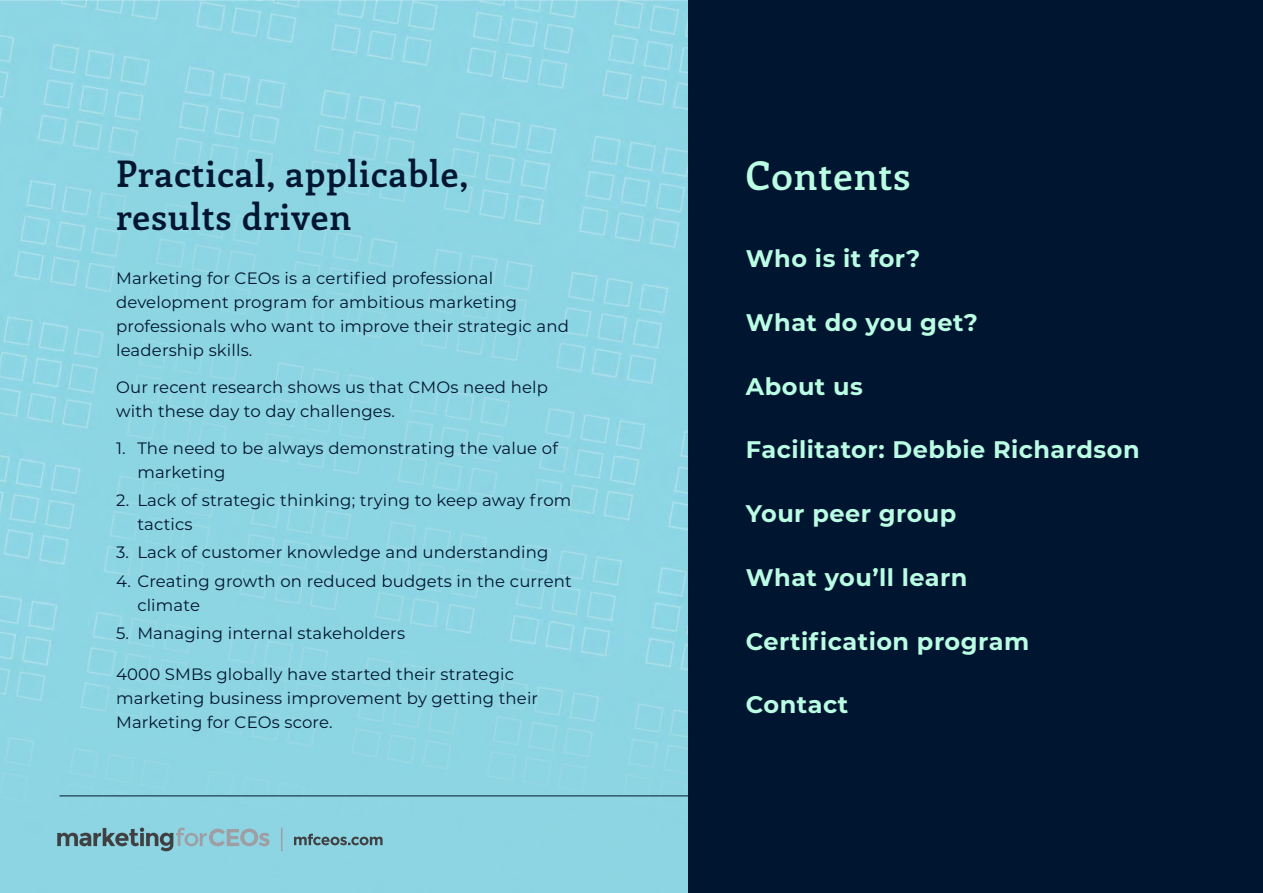
<style>
.page{position:relative;width:1263px;height:893px;background:#fff}
.page>*{position:absolute;margin:0;border:0;box-sizing:border-box;transform-origin:0 0}
.t1{font:600 39px "Enriqueta";letter-spacing:.03em;color:#bbfce4}
.t2{font:600 36px/43.2px "Enriqueta";letter-spacing:.03em;color:#001630}
.t3{font:700 24px "Montserrat";letter-spacing:.02em;color:#bbfce4}
.t4{font:16.5px/24px "Montserrat";letter-spacing:.01em;color:#001630}
</style>
<div class="page">
<div style="left:0;top:0;width:689px;height:893px;background:#8dd5e3"></div>
<hr style="left:60px;top:795px;width:1143px;height:1px;background:#001630">
<div style="left:62px;top:105px;width:562px;height:679px;background:#8ed5e3"></div>
<div style="left:689px;top:0;width:574px;height:893px;background:#001630"></div>
<svg style="left:294px;top:834px;width:89px;height:11px"></svg>
<svg style="left:57px;top:827px;width:213px;height:24px"></svg>
<svg style="left:281px;top:827px;width:1px;height:24px"></svg>
<h2 class="t2" style="left:116px;top:152px;width:354px">Practical, applicable, results driven</h2>
<p class="t4" style="left:116px;top:266px;width:454px">Marketing for CEOs is a certified professional development program for ambitious marketing professionals who want to improve their strategic and leadership skills.</p>
<p class="t4" style="left:116px;top:375px;width:433px">Our recent research shows us that CMOs need help with these day to day challenges.</p>
<p class="t4" style="left:137px;top:435px;width:422px;text-indent:-21px">1. The need to be always demonstrating the value of marketing</p>
<p class="t4" style="left:137px;top:488px;width:435px;text-indent:-21px">2. Lack of strategic thinking; trying to keep away from tactics</p>
<p class="t4" style="left:116px;top:540px;width:434px">3. Lack of customer knowledge and understanding</p>
<p class="t4" style="left:137px;top:568px;width:436px;text-indent:-21px">4. Creating growth on reduced budgets in the current climate</p>
<p class="t4" style="left:116px;top:620px;width:290px">5. Managing internal stakeholders</p>
<p class="t4" style="left:116px;top:661px;width:424px">4000 SMBs globally have started their strategic marketing business improvement by getting their<br>Marketing for CEOs score.</p>
<h1 class="t1" style="left:746px;top:150px;width:166px">Contents</h1>
<h3 class="t3" style="left:746px;top:241px;width:176px">Who is it for?</h3>
<h3 class="t3" style="left:746px;top:305px;width:234px">What do you get?</h3>
<h3 class="t3" style="left:746px;top:369px;width:118px">About us</h3>
<h3 class="t3" style="left:746px;top:432px;width:395px">Facilitator: Debbie Richardson</h3>
<h3 class="t3" style="left:746px;top:496px;width:212px">Your peer group</h3>
<h3 class="t3" style="left:746px;top:560px;width:223px">What you’ll learn</h3>
<h3 class="t3" style="left:746px;top:624px;width:285px">Certification program</h3>
<h3 class="t3" style="left:746px;top:688px;width:104px">Contact</h3>
</div>
